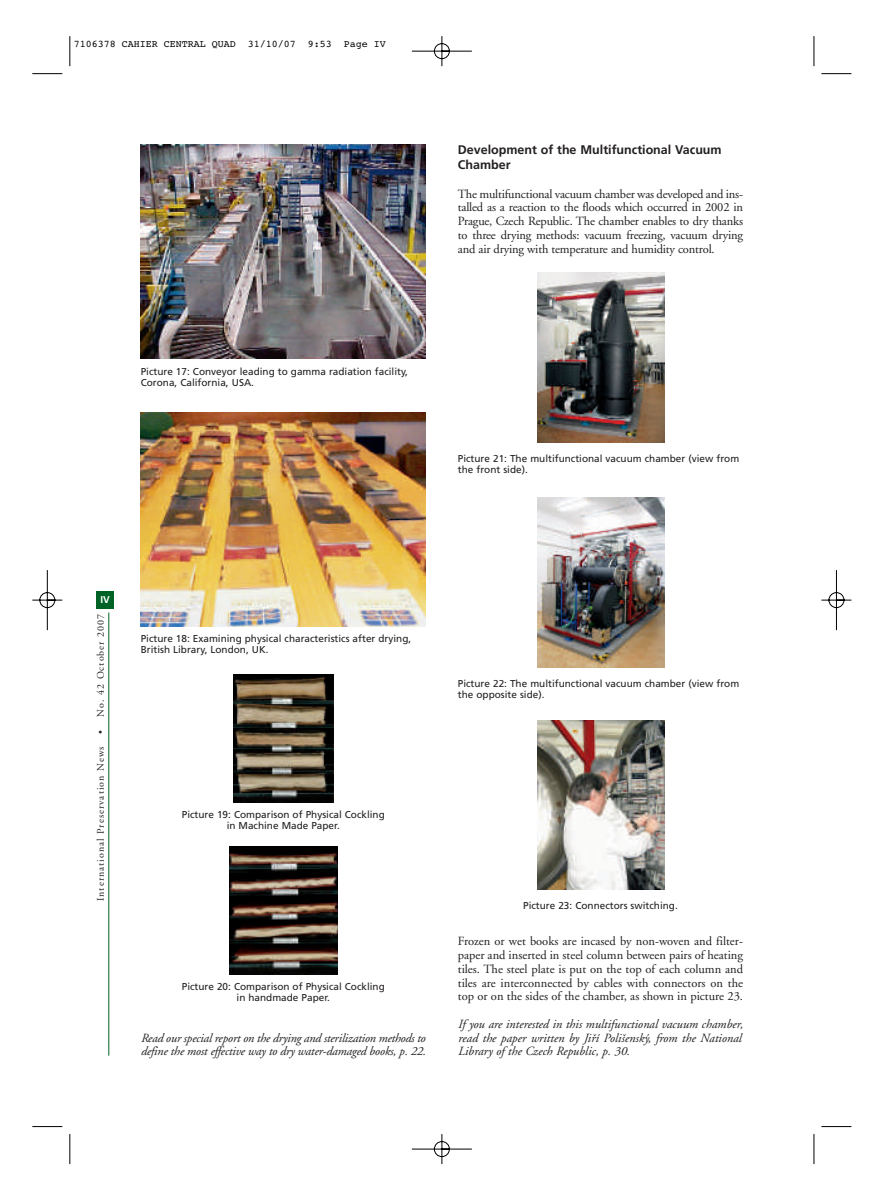
<style>
.page{position:relative;width:885px;height:1198px;background:#fff}
.page>*{position:absolute;margin:0;border:0;box-sizing:border-box;transform-origin:0 0}
.t1{font:12.5px/13.8px "Adobe Garamond";letter-spacing:-.01em;color:#231f20;text-align:justify}
.t2{font:italic 12.5px/13.8px "Adobe Garamond";letter-spacing:-.005em;color:#231f20}
.t3{font:700 12.5px/15px "Frutiger";color:#231f20}
.t4{font:10px/11.2px "Frutiger";color:#231f20}
.t5{font:10px "Adobe Garamond";letter-spacing:.1em;color:#231f20}
.t6{font:10px "Courier";color:#000}
.t7{font:700 10px "Frutiger";color:#fff}
</style>
<div class="page">
<img style="left:32px;top:36px;width:820px;height:1128px">
<p class="t6" style="left:74px;top:41px;width:314px">7106378 CAHIER CENTRAL QUAD 31/10/07 9:53 Page IV</p>
<p class="t4" style="left:141px;top:366px;width:269px">Picture 17: Conveyor leading to gamma radiation facility,<br>Corona, California, USA.</p>
<p class="t3" style="left:458px;top:143px;width:265px">Development of the Multifunctional Vacuum<br>Chamber</p>
<p class="t1" style="left:458px;top:188px;width:287px">The multifunctional vacuum chamber was developed and ins&shy;talled as a reaction to the floods which occurred in 2002 in Prague, Czech Republic. The chamber enables to dry thanks to three drying methods: vacuum freezing, vacuum drying and air drying with temperature and humidity control.</p>
<p class="t4" style="left:458px;top:453px;width:283px">Picture 21: The multifunctional vacuum chamber (view from the front side).</p>
<p class="t7" style="left:101px;top:595px;width:11px">IV</p>
<p class="t5" style="left:97px;top:733px;width:121px;rotate:-90deg">• No. 42 October 2007</p>
<p class="t5" style="left:97px;top:901px;width:156px;rotate:-90deg">International Preservation News</p>
<p class="t4" style="left:141px;top:633px;width:272px">Picture 18: Examining physical characteristics after drying,<br>British Library, London, UK.</p>
<p class="t4" style="left:182px;top:809px;width:205px;text-align:center">Picture 19: Comparison of Physical Cockling in Machine Made Paper.</p>
<p class="t4" style="left:182px;top:981px;width:205px;text-align:center">Picture 20: Comparison of Physical Cockling in handmade Paper.</p>
<p class="t2" style="left:141px;top:1031px;width:286px">Read our special report on the drying and sterilization methods to define the most effective way to dry water-damaged books, p. 22.</p>
<p class="t4" style="left:458px;top:678px;width:283px">Picture 22: The multifunctional vacuum chamber (view from the opposite side).</p>
<p class="t4" style="left:523px;top:901px;width:156px">Picture 23: Connectors switching.</p>
<p class="t1" style="left:458px;top:935px;width:287px">Frozen or wet books are incased by non-woven and filter&shy;paper and inserted in steel column between pairs of heating tiles. The steel plate is put on the top of each column and tiles are interconnected by cables with connectors on the top or on the sides of the chamber, as shown in picture 23.</p>
<p class="t2" style="left:458px;top:1018px;width:286px">If you are interested in this multifunctional vacuum chamber, read the paper written by Jirˇí Polisˇensk´y, from the National<br>Library of the Czech Republic, p. 30.</p>
</div>
